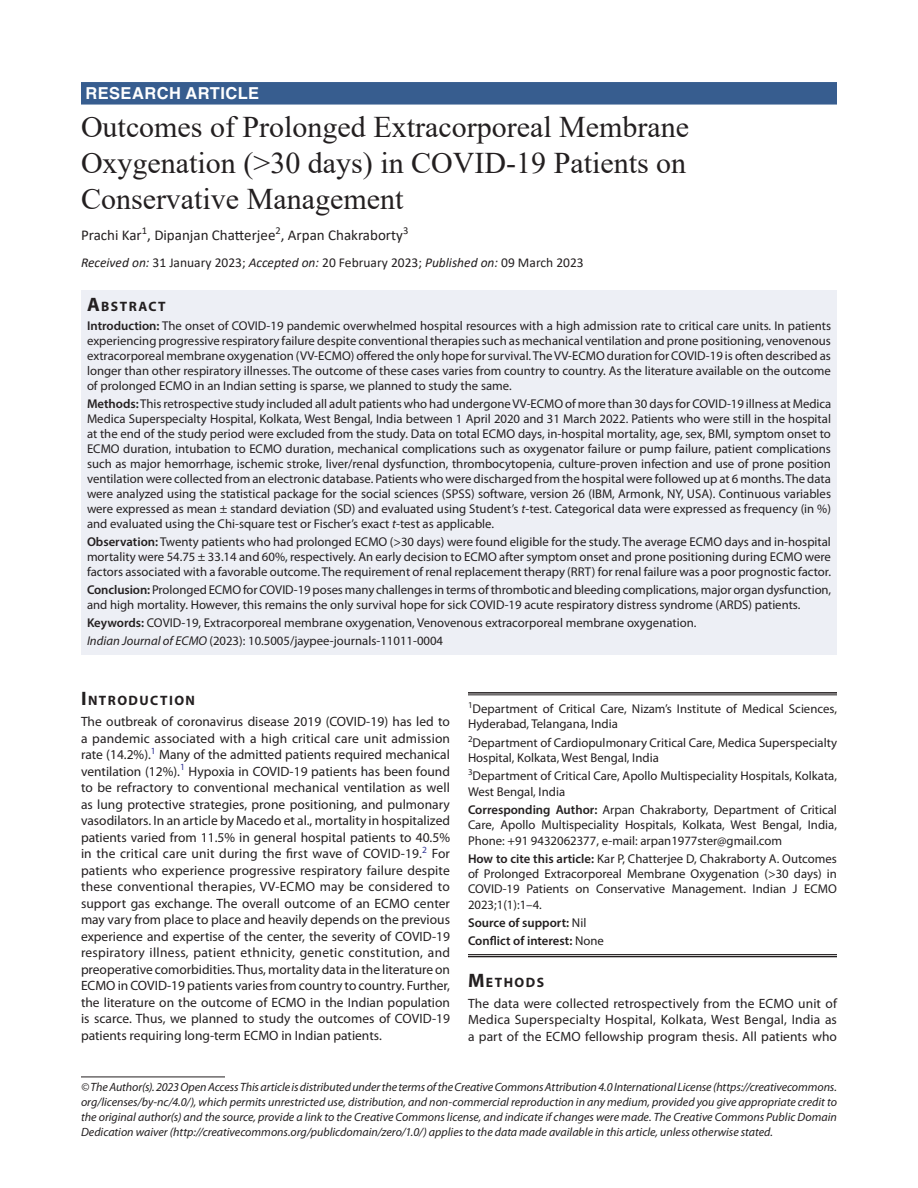
<style>
.page{position:relative;width:918px;height:1188px;background:#fff}
.page>*{position:absolute;margin:0;border:0;box-sizing:border-box;transform-origin:0 0}
.t1{font:30px/36px "Times New Roman";color:#231f20;text-align:justify}
.ArticleType{font:700 16.5px "Helvetica LT Std";letter-spacing:.025em;color:#fff}
.AuthorName{font:15px "Calibri";color:#231f20}
.Head-1-first{font:700 13.65px "Myriad Pro";letter-spacing:.105em;color:#231f20}
.AbstractTitle{font:700 13.65px "Myriad Pro";letter-spacing:.105em;color:#231f20}
.Head-1{font:700 13.65px "Myriad Pro";letter-spacing:.105em;color:#231f20}
.Para-NoIndent{font:13.5px/16.5px "Myriad Pro";color:#231f20;text-align:justify}
.PAS_History{font:13.5px "Calibri";color:#231f20}
.Abstract-Para-first{font:12.75px/15px "Myriad Pro";color:#231f20;text-align:justify}
.How_to_Cite{font:12.75px/15.3px "Myriad Pro";color:#231f20;text-align:justify}
.Affiliation{font:12.75px/15.3px "Myriad Pro";color:#231f20}
.Corresponding_Author{font:12.75px/15.3px "Myriad Pro";color:#231f20;text-align:justify}
.Keywords{font:12.75px "Myriad Pro";color:#231f20}
.Affiliation-first{font:12.75px/15.3px "Myriad Pro";color:#231f20}
.JT_DOI{font:12.75px "Myriad Pro";color:#231f20}
.COI{font:600 12.75px "Myriad Pro";color:#231f20}
.Source{font:600 12.75px "Myriad Pro";color:#231f20}
.FootNote{font:italic 12px/15px "Myriad Pro";color:#231f20;text-align:justify}
.s1{font-style:italic}
.s2{font-size:19.5px}
.s3{font-weight:600}
.s4{font-weight:400}
</style>
<div class="page">
<div style="left:81px;top:82px;width:756px;height:23px;background:#375d8f"></div>
<div style="left:81px;top:290px;width:756px;height:26px;background:#edeff5"></div>
<div style="left:81px;top:315px;width:756px;height:84px;background:#edeff5"></div>
<div style="left:81px;top:393px;width:756px;height:144px;background:#edeff5"></div>
<div style="left:81px;top:531px;width:756px;height:54px;background:#edeff5"></div>
<div style="left:81px;top:579px;width:756px;height:39px;background:#edeff5"></div>
<div style="left:81px;top:612px;width:756px;height:24px;background:#edeff5"></div>
<div style="left:81px;top:630px;width:756px;height:24px;background:#edeff5"></div>
<hr style="left:81px;top:1077px;width:144px;height:1px;background:#231f20">
<hr style="left:468px;top:692px;width:369px;height:2px;background:#231f20">
<hr style="left:468px;top:695px;width:369px;height:1px;background:#231f20">
<hr style="left:468px;top:954px;width:369px;height:1px;background:#231f20">
<hr style="left:468px;top:956px;width:369px;height:1px;background:#231f20">
<p class="ArticleType" style="left:86px;top:83px;width:175px">RESEARCH ARTICLE</p>
<p class="t1" style="left:81px;top:108px;width:610px">Outcomes of Prolonged Extracorporeal Membrane Oxygenation (&gt;30 days) in COVID-19 Patients on Conservative Management</p>
<p class="AuthorName" style="left:81px;top:225px;width:329px">Prachi Kar<sup>1</sup>, Dipanjan Chatterjee<sup>2</sup>, Arpan Chakraborty<sup>3</sup></p>
<p class="PAS_History" style="left:81px;top:253px;width:504px"><span class="s1">Received on:</span> 31 January 2023; <span class="s1">Accepted on:</span> 20 February 2023; <span class="s1">Published on:</span> 09 March 2023</p>
<p class="AbstractTitle" style="left:87px;top:297px;width:80px"><span class="s2">A</span>BSTRACT</p>
<p class="Abstract-Para-first" style="left:87px;top:318px;width:746px"><span class="s3">Introduction:</span> The onset of COVID-19 pandemic overwhelmed hospital resources with a high admission rate to critical care units. In patients experiencing progressive respiratory failure despite conventional therapies such as mechanical ventilation and prone positioning, venovenous extracorporeal membrane oxygenation (VV-ECMO) offered the only hope for survival. The VV-ECMO duration for COVID-19 is often described as longer than other respiratory illnesses. The outcome of these cases varies from country to country. As the literature available on the outcome of prolonged ECMO in an Indian setting is sparse, we planned to study the same.</p>
<p class="Abstract-Para-first" style="left:87px;top:396px;width:746px"><span class="s3">Methods:</span> This retrospective study included all adult patients who had undergone VV-ECMO of more than 30 days for COVID-19 illness at Medica Medica Superspecialty Hospital, Kolkata, West Bengal, India between 1 April 2020 and 31 March 2022. Patients who were still in the hospital at the end of the study period were excluded from the study. Data on total ECMO days, in-hospital mortality, age, sex, BMI, symptom onset to ECMO duration, intubation to ECMO duration, mechanical complications such as oxygenator failure or pump failure, patient complications such as major hemorrhage, ischemic stroke, liver/renal dysfunction, thrombocytopenia, culture-proven infection and use of prone position ventilation were collected from an electronic database. Patients who were discharged from the hospital were followed up at 6 months. The data were analyzed using the statistical package for the social sciences (SPSS) software, version 26 (IBM, Armonk, NY, USA). Continuous variables were expressed as mean ± standard deviation (SD) and evaluated using Student’s <span class="s1">t</span>-test. Categorical data were expressed as frequency (in %) and evaluated using the Chi-square test or Fischer’s exact <span class="s1">t</span>-test as applicable.</p>
<p class="Abstract-Para-first" style="left:87px;top:534px;width:746px"><span class="s3">Observation:</span> Twenty patients who had prolonged ECMO (&gt;30 days) were found eligible for the study. The average ECMO days and in-hospital mortality were 54.75 ± 33.14 and 60%, respectively. An early decision to ECMO after symptom onset and prone positioning during ECMO were factors associated with a favorable outcome. The requirement of renal replacement therapy (RRT) for renal failure was a poor prognostic factor.</p>
<p class="Abstract-Para-first" style="left:87px;top:582px;width:746px"><span class="s3">Conclusion:</span> Prolonged ECMO for COVID-19 poses many challenges in terms of thrombotic and bleeding complications, major organ dysfunction, and high mortality. However, this remains the only survival hope for sick COVID-19 acute respiratory distress syndrome (ARDS) patients.</p>
<p class="Keywords" style="left:87px;top:615px;width:611px"><span class="s3">Keywords:</span> COVID-19, Extracorporeal membrane oxygenation, Venovenous extracorporeal membrane oxygenation.</p>
<p class="JT_DOI" style="left:87px;top:633px;width:358px"><span class="s1">Indian Journal of ECMO</span> (2023): 10.5005/jaypee-journals-11011-0004</p>
<p class="Head-1-first" style="left:81px;top:692px;width:116px"><span class="s2">I</span>NTRODUCTION</p>
<p class="Para-NoIndent" style="left:81px;top:713px;width:371px">The outbreak of coronavirus disease 2019 (COVID-19) has led to a pandemic associated with a high critical care unit admission rate (14.2%).<sup>1</sup> Many of the admitted patients required mechanical ventilation (12%).<sup>1</sup> Hypoxia in COVID-19 patients has been found to be refractory to conventional mechanical ventilation as well as lung protective strategies, prone positioning, and pulmonary vasodilators. In an article by Macedo et al., mortality in hospitalized patients varied from 11.5% in general hospital patients to 40.5% in the critical care unit during the first wave of COVID-19.<sup>2</sup> For patients who experience progressive respiratory failure despite these conventional therapies, VV-ECMO may be considered to support gas exchange. The overall outcome of an ECMO center may vary from place to place and heavily depends on the previous experience and expertise of the center, the severity of COVID-19 respiratory illness, patient ethnicity, genetic constitution, and preoperative comorbidities. Thus, mortality data in the literature on ECMO in COVID-19 patients varies from country to country. Further, the literature on the outcome of ECMO in the Indian population is scarce. Thus, we planned to study the outcomes of COVID-19 patients requiring long-term ECMO in Indian patients.</p>
<p class="Affiliation-first" style="left:468px;top:701px;width:371px"><sup>1</sup>Department of Critical Care, Nizam’s Institute of Medical Sciences,<br>Hyderabad, Telangana, India</p>
<p class="Affiliation" style="left:468px;top:735px;width:371px"><sup>2</sup>Department of Cardiopulmonary Critical Care, Medica Superspecialty<br>Hospital, Kolkata, West Bengal, India</p>
<p class="Affiliation" style="left:468px;top:768px;width:371px"><sup>3</sup>Department of Critical Care, Apollo Multispeciality Hospitals, Kolkata,<br>West Bengal, India</p>
<p class="Corresponding_Author" style="left:468px;top:802px;width:371px"><span class="s3">Corresponding Author:</span> Arpan Chakraborty, Department of Critical Care, Apollo Multispeciality Hospitals, Kolkata, West Bengal, India, Phone: +91 9432062377, e-mail: arpan1977ster@gmail.com</p>
<p class="How_to_Cite" style="left:468px;top:851px;width:371px"><span class="s3">How to cite this article:</span> Kar P, Chatterjee D, Chakraborty A. Outcomes of Prolonged Extracorporeal Membrane Oxygenation (&gt;30 days) in COVID-19 Patients on Conservative Management. Indian J ECMO 2023;1(1):1–4.</p>
<p class="Source" style="left:468px;top:915px;width:120px">Source of support: <span class="s4">Nil</span></p>
<p class="COI" style="left:468px;top:933px;width:137px">Conflict of interest: <span class="s4">None</span></p>
<p class="Head-1" style="left:468px;top:973px;width:78px"><span class="s2">M</span>ETHODS</p>
<p class="Para-NoIndent" style="left:468px;top:995px;width:371px">The data were collected retrospectively from the ECMO unit of Medica Superspecialty Hospital, Kolkata, West Bengal, India as a part of the ECMO fellowship program thesis. All patients who</p>
<p class="FootNote" style="left:81px;top:1079px;width:758px">© The Author(s). 2023 Open Access This article is distributed under the terms of the Creative Commons Attribution 4.0 International License (https://creativecommons. org/licenses/by-nc/4.0/), which permits unrestricted use, distribution, and non-commercial reproduction in any medium, provided you give appropriate credit to the original author(s) and the source, provide a link to the Creative Commons license, and indicate if changes were made. The Creative Commons Public Domain Dedication waiver (http://creativecommons.org/publicdomain/zero/1.0/) applies to the data made available in this article, unless otherwise stated.</p>
</div>
